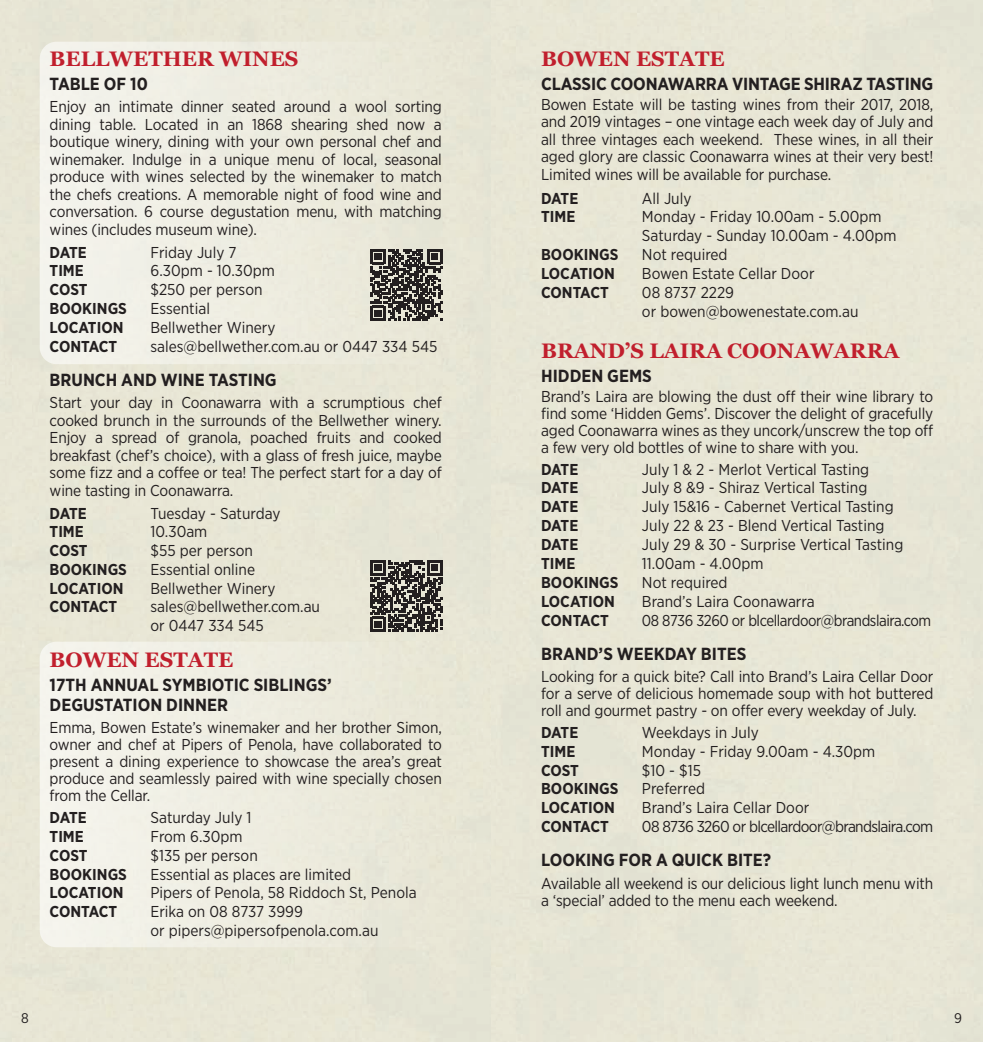
<style>
.page{position:relative;width:983px;height:1042px;background:#fff}
.page>*{position:absolute;margin:0;border:0;box-sizing:border-box;transform-origin:0 0}
.t1{font:700 21px "Georgia";color:#c11f2d}
.t2{font:700 17.5px/19.2px "Gotham Narrow";color:#231f20}
.t3{font:15.75px/17.5px "Gotham Narrow";letter-spacing:-.005em;color:#231f20;text-align:justify}
.t4{font:700 15.75px "Gotham Narrow";color:#231f20}
.t5{font:15.75px "Gotham Narrow";letter-spacing:-.03em;color:#231f20}
.t6{font:15.75px "Gotham Narrow";letter-spacing:-.04em;color:#231f20}
.t7{font:14px "Gotham Narrow";color:#231f20}
</style>
<div class="page">
<div style="left:0;top:0;width:982px;height:1042px;background:#e8e6d5"></div>
<svg style="left:40px;top:642px;width:401px;height:305px;background:#eeece1"></svg>
<svg style="left:40px;top:42px;width:401px;height:322px;background:#eeece1"></svg>
<svg style="left:370px;top:560px;width:72px;height:72px;background:#625f5a"></svg>
<svg style="left:370px;top:249px;width:72px;height:72px;background:#625f5b"></svg>
<h1 class="t1" style="left:50px;top:42px;width:250px">BELLWETHER WINES</h1>
<p class="t2" style="left:50px;top:74px;width:100px">TABLE OF 10</p>
<p class="t3" style="left:50px;top:98px;width:393px">Enjoy an intimate dinner seated around a wool sorting dining table. Located in an 1868 shearing shed now a boutique winery, dining with your own personal chef and winemaker. Indulge in a unique menu of local, seasonal produce with wines selected by the winemaker to match the chefs creations. A memorable night of food wine and conversation. 6 course degustation menu, with matching wines (includes museum wine).</p>
<p class="t4" style="left:50px;top:242px;width:39px">DATE</p>
<p class="t3" style="left:150px;top:243px;width:88px">Friday July 7</p>
<p class="t4" style="left:50px;top:261px;width:36px">TIME</p>
<p class="t3" style="left:150px;top:262px;width:126px">6.30pm - 10.30pm</p>
<p class="t4" style="left:50px;top:279px;width:39px">COST</p>
<p class="t3" style="left:150px;top:280px;width:114px">$250 per person</p>
<p class="t4" style="left:50px;top:298px;width:79px">BOOKINGS</p>
<p class="t3" style="left:150px;top:299px;width:61px">Essential</p>
<p class="t4" style="left:50px;top:317px;width:75px">LOCATION</p>
<p class="t3" style="left:150px;top:318px;width:126px">Bellwether Winery</p>
<p class="t4" style="left:50px;top:336px;width:69px">CONTACT</p>
<p class="t3" style="left:150px;top:337px;width:288px">sales@bellwether.com.au or 0447 334 545</p>
<p class="t2" style="left:50px;top:370px;width:228px">BRUNCH AND WINE TASTING</p>
<p class="t3" style="left:50px;top:393px;width:393px">Start your day in Coonawarra with a scrumptious chef cooked brunch in the surrounds of the Bellwether winery.<br>Enjoy a spread of granola, poached fruits and cooked breakfast (chef’s choice), with a glass of fresh juice, maybe some fizz and a coffee or tea! The perfect start for a day of wine tasting in Coonawarra.</p>
<p class="t4" style="left:50px;top:503px;width:39px">DATE</p>
<p class="t3" style="left:150px;top:504px;width:131px">Tuesday - Saturday</p>
<p class="t4" style="left:50px;top:522px;width:36px">TIME</p>
<p class="t3" style="left:150px;top:523px;width:58px">10.30am</p>
<p class="t4" style="left:50px;top:540px;width:39px">COST</p>
<p class="t3" style="left:150px;top:541px;width:104px">$55 per person</p>
<p class="t4" style="left:50px;top:559px;width:79px">BOOKINGS</p>
<p class="t3" style="left:150px;top:560px;width:106px">Essential online</p>
<p class="t4" style="left:50px;top:578px;width:75px">LOCATION</p>
<p class="t3" style="left:150px;top:579px;width:126px">Bellwether Winery</p>
<p class="t4" style="left:50px;top:597px;width:69px">CONTACT</p>
<p class="t3" style="left:150px;top:597px;width:171px;line-height:18.9px">sales@bellwether.com.au or 0447 334 545</p>
<h1 class="t1" style="left:50px;top:644px;width:185px">BOWEN ESTATE</h1>
<p class="t2" style="left:50px;top:675px;width:283px">17TH ANNUAL SYMBIOTIC SIBLINGS’<br>DEGUSTATION DINNER</p>
<p class="t3" style="left:50px;top:718px;width:393px">Emma, Bowen Estate’s winemaker and her brother Simon, owner and chef at Pipers of Penola, have collaborated to present a dining experience to showcase the area’s great produce and seamlessly paired with wine specially chosen from the Cellar.</p>
<p class="t4" style="left:50px;top:807px;width:39px">DATE</p>
<p class="t3" style="left:150px;top:808px;width:102px">Saturday July 1</p>
<p class="t4" style="left:50px;top:826px;width:36px">TIME</p>
<p class="t3" style="left:150px;top:827px;width:94px">From 6.30pm</p>
<p class="t4" style="left:50px;top:845px;width:39px">COST</p>
<p class="t3" style="left:150px;top:846px;width:109px">$135 per person</p>
<p class="t4" style="left:50px;top:864px;width:79px">BOOKINGS</p>
<p class="t3" style="left:150px;top:865px;width:202px">Essential as places are limited</p>
<p class="t4" style="left:50px;top:883px;width:75px">LOCATION</p>
<p class="t3" style="left:150px;top:884px;width:268px">Pipers of Penola, 58 Riddoch St, Penola</p>
<p class="t4" style="left:50px;top:902px;width:69px">CONTACT</p>
<p class="t3" style="left:150px;top:902px;width:229px;line-height:18.9px">Erika on 08 8737 3999<br>or pipers@pipersofpenola.com.au</p>
<h1 class="t1" style="left:541px;top:42px;width:185px">BOWEN ESTATE</h1>
<p class="t2" style="left:541px;top:74px;width:393px">CLASSIC COONAWARRA VINTAGE SHIRAZ TASTING</p>
<p class="t3" style="left:541px;top:95px;width:393px">Bowen Estate will be tasting wines from their 2017, 2018, and 2019 vintages – one vintage each week day of July and all three vintages each weekend. These wines, in all their aged glory are classic Coonawarra wines at their very best!<br>Limited wines will be available for purchase.</p>
<p class="t4" style="left:541px;top:188px;width:39px">DATE</p>
<p class="t3" style="left:641px;top:189px;width:51px">All July</p>
<p class="t4" style="left:541px;top:207px;width:36px">TIME</p>
<p class="t3" style="left:641px;top:207px;width:256px;line-height:18.9px">Monday - Friday 10.00am - 5.00pm<br>Saturday - Sunday 10.00am - 4.00pm</p>
<p class="t4" style="left:541px;top:245px;width:79px">BOOKINGS</p>
<p class="t3" style="left:641px;top:246px;width:87px">Not required</p>
<p class="t4" style="left:541px;top:263px;width:75px">LOCATION</p>
<p class="t3" style="left:641px;top:265px;width:174px">Bowen Estate Cellar Door</p>
<p class="t4" style="left:541px;top:282px;width:69px">CONTACT</p>
<p class="t3" style="left:641px;top:283px;width:218px;line-height:18.9px">08 8737 2229<br>or bowen@bowenestate.com.au</p>
<h1 class="t1" style="left:541px;top:335px;width:359px">BRAND’S LAIRA COONAWARRA</h1>
<p class="t2" style="left:541px;top:366px;width:112px">HIDDEN GEMS</p>
<p class="t3" style="left:541px;top:387px;width:393px">Brand’s Laira are blowing the dust off their wine library to find some ‘Hidden Gems’. Discover the delight of gracefully aged Coonawarra wines as they uncork/unscrew the top off a few very old bottles of wine to share with you.</p>
<p class="t4" style="left:541px;top:459px;width:39px">DATE</p>
<p class="t3" style="left:641px;top:460px;width:229px">July 1 &amp; 2 - Merlot Vertical Tasting</p>
<p class="t4" style="left:541px;top:478px;width:39px">DATE</p>
<p class="t3" style="left:641px;top:479px;width:227px">July 8 &amp;9 - Shiraz Vertical Tasting</p>
<p class="t4" style="left:541px;top:497px;width:39px">DATE</p>
<p class="t3" style="left:641px;top:498px;width:253px">July 15&amp;16 - Cabernet Vertical Tasting</p>
<p class="t4" style="left:541px;top:515px;width:39px">DATE</p>
<p class="t3" style="left:641px;top:517px;width:244px">July 22 &amp; 23 - Blend Vertical Tasting</p>
<p class="t4" style="left:541px;top:534px;width:39px">DATE</p>
<p class="t3" style="left:641px;top:535px;width:263px">July 29 &amp; 30 - Surprise Vertical Tasting</p>
<p class="t4" style="left:541px;top:553px;width:36px">TIME</p>
<p class="t3" style="left:641px;top:554px;width:123px">11.00am - 4.00pm</p>
<p class="t4" style="left:541px;top:572px;width:79px">BOOKINGS</p>
<p class="t3" style="left:641px;top:573px;width:87px">Not required</p>
<p class="t4" style="left:541px;top:591px;width:75px">LOCATION</p>
<p class="t3" style="left:641px;top:592px;width:174px">Brand’s Laira Coonawarra</p>
<p class="t4" style="left:541px;top:610px;width:69px">CONTACT</p>
<p class="t5" style="left:641px;top:610px;width:291px">08 8736 3260 or blcellardoor@brandslaira.com</p>
<p class="t2" style="left:541px;top:644px;width:206px">BRAND’S WEEKDAY BITES</p>
<p class="t3" style="left:541px;top:667px;width:393px">Looking for a quick bite? Call into Brand’s Laira Cellar Door for a serve of delicious homemade soup with hot buttered roll and gourmet pastry - on offer every weekday of July.</p>
<p class="t4" style="left:541px;top:722px;width:39px">DATE</p>
<p class="t3" style="left:641px;top:723px;width:118px">Weekdays in July</p>
<p class="t4" style="left:541px;top:741px;width:36px">TIME</p>
<p class="t3" style="left:641px;top:742px;width:235px">Monday - Friday 9.00am - 4.30pm</p>
<p class="t4" style="left:541px;top:760px;width:39px">COST</p>
<p class="t3" style="left:641px;top:761px;width:61px">$10 - $15</p>
<p class="t4" style="left:541px;top:779px;width:79px">BOOKINGS</p>
<p class="t3" style="left:641px;top:780px;width:65px">Preferred</p>
<p class="t4" style="left:541px;top:798px;width:75px">LOCATION</p>
<p class="t3" style="left:641px;top:799px;width:169px">Brand’s Laira Cellar Door</p>
<p class="t4" style="left:541px;top:816px;width:69px">CONTACT</p>
<p class="t6" style="left:641px;top:817px;width:293px">08 8736 3260 or blcellardoor@brandslaira.com</p>
<p class="t2" style="left:541px;top:850px;width:231px">LOOKING FOR A QUICK BITE?</p>
<p class="t3" style="left:541px;top:874px;width:393px">Available all weekend is our delicious light lunch menu with a ‘special’ added to the menu each weekend.</p>
<p class="t7" style="left:21px;top:1009px;width:9px">8</p>
<p class="t7" style="left:953px;top:1009px;width:9px">9</p>
</div>
